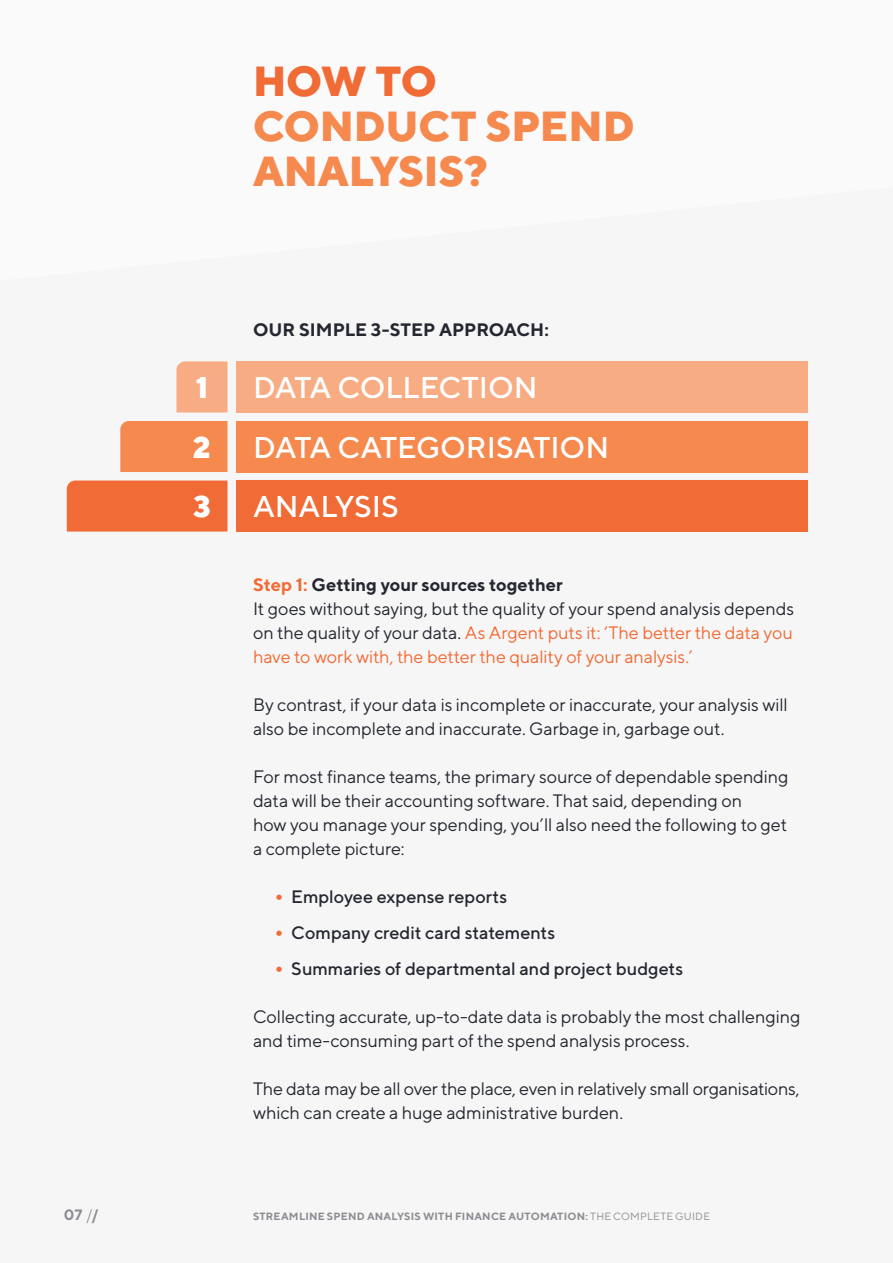
<style>
.page{position:relative;width:893px;height:1263px;background:#fafafa}
.page>*{position:absolute;margin:0;border:0;box-sizing:border-box;transform-origin:0 0}
.t1{font:800 42px "TT Norms";letter-spacing:-.005em;color:#f5894e}
.t2{font:800 42px "TT Norms";color:#f06b35}
.t3{font:500 30px "TT Norms";letter-spacing:-.005em;color:#fff}
.t4{font:800 30px "TT Norms";color:#fff}
.t5{font:18px/24px "TT Norms";letter-spacing:-.01em;color:#242730}
.t6{font:18px/24px "TT Norms";letter-spacing:-.01em;color:#f06b35;text-align:justify}
.t7{font:500 18px "TT Norms";color:#242730}
.t8{font:700 18px "TT Norms";color:#242730}
.t9{font:700 15px "TT Norms";color:#8b8d92}
.t10{font:700 10.5px "TT Norms";letter-spacing:.025em;color:#8b8d92}
.s1{color:#f06b35}
.s2{color:#242730}
.s3{font-size:24px;color:#f06b35}
.s4{font-weight:400}
</style>
<div class="page">
<div style="left:236px;top:361px;width:572px;height:51px;background:#f8ac83"></div>
<div style="left:236px;top:421px;width:572px;height:51px;background:#f5894e"></div>
<div style="left:236px;top:480px;width:572px;height:51px;background:#f06b35"></div>
<div style="left:120px;top:421px;width:107px;height:51px;background:#f5894e"></div>
<div style="left:67px;top:480px;width:160px;height:51px;background:#f06b35"></div>
<div style="left:176px;top:361px;width:51px;height:51px;background:#f8ac83"></div>
<p class="t2" style="left:253px;top:54px;width:185px">HOW TO</p>
<p class="t1" style="left:253px;top:99px;width:383px">CONDUCT SPEND</p>
<p class="t1" style="left:253px;top:144px;width:236px">ANALYSIS?</p>
<p class="t4" style="left:196px;top:368px;width:14px">1</p>
<p class="t4" style="left:193px;top:428px;width:20px">2</p>
<p class="t4" style="left:193px;top:488px;width:19px">3</p>
<p class="t8" style="left:253px;top:319px;width:297px">OUR SIMPLE 3-STEP APPROACH:</p>
<p class="t3" style="left:253px;top:369px;width:286px">DATA COLLECTION</p>
<p class="t3" style="left:253px;top:429px;width:358px">DATA CATEGORISATION</p>
<p class="t3" style="left:253px;top:488px;width:147px">ANALYSIS</p>
<p class="t8" style="left:253px;top:574px;width:311px"><span class="s1">Step 1:</span> Getting your sources together</p>
<p class="t6" style="left:253px;top:597px;width:543px"><span class="s2">It goes without saying, but the quality of your spend analysis depends on the quality of your data.</span> As Argent puts it: ‘The better the data you have to work with, the better the quality of your analysis.’</p>
<p class="t5" style="left:253px;top:693px;width:536px">By contrast, if your data is incomplete or inaccurate, your analysis will also be incomplete and inaccurate. Garbage in, garbage out.</p>
<p class="t5" style="left:253px;top:765px;width:537px">For most finance teams, the primary source of dependable spending data will be their accounting software. That said, depending on<br>how you manage your spending, you’ll also need the following to get a complete picture:</p>
<p class="t7" style="left:274px;top:886px;width:234px"><span class="s3">•</span> Employee expense reports</p>
<p class="t7" style="left:274px;top:922px;width:283px"><span class="s3">•</span> Company credit card statements</p>
<p class="t7" style="left:274px;top:958px;width:410px"><span class="s3">•</span> Summaries of departmental and project budgets</p>
<p class="t5" style="left:253px;top:1005px;width:549px">Collecting accurate, up-to-date data is probably the most challenging and time-consuming part of the spend analysis process.</p>
<p class="t5" style="left:253px;top:1077px;width:548px">The data may be all over the place, even in relatively small organisations, which can create a huge administrative burden.</p>
<p class="t9" style="left:64px;top:1206px;width:36px">07 <span class="s4">/</span>/</p>
<p class="t10" style="left:253px;top:1210px;width:459px">STREAMLINE SPEND ANALYSIS WITH FINANCE AUTOMATION: <span class="s4">THE COMPLETE GUIDE</span></p>
</div>
